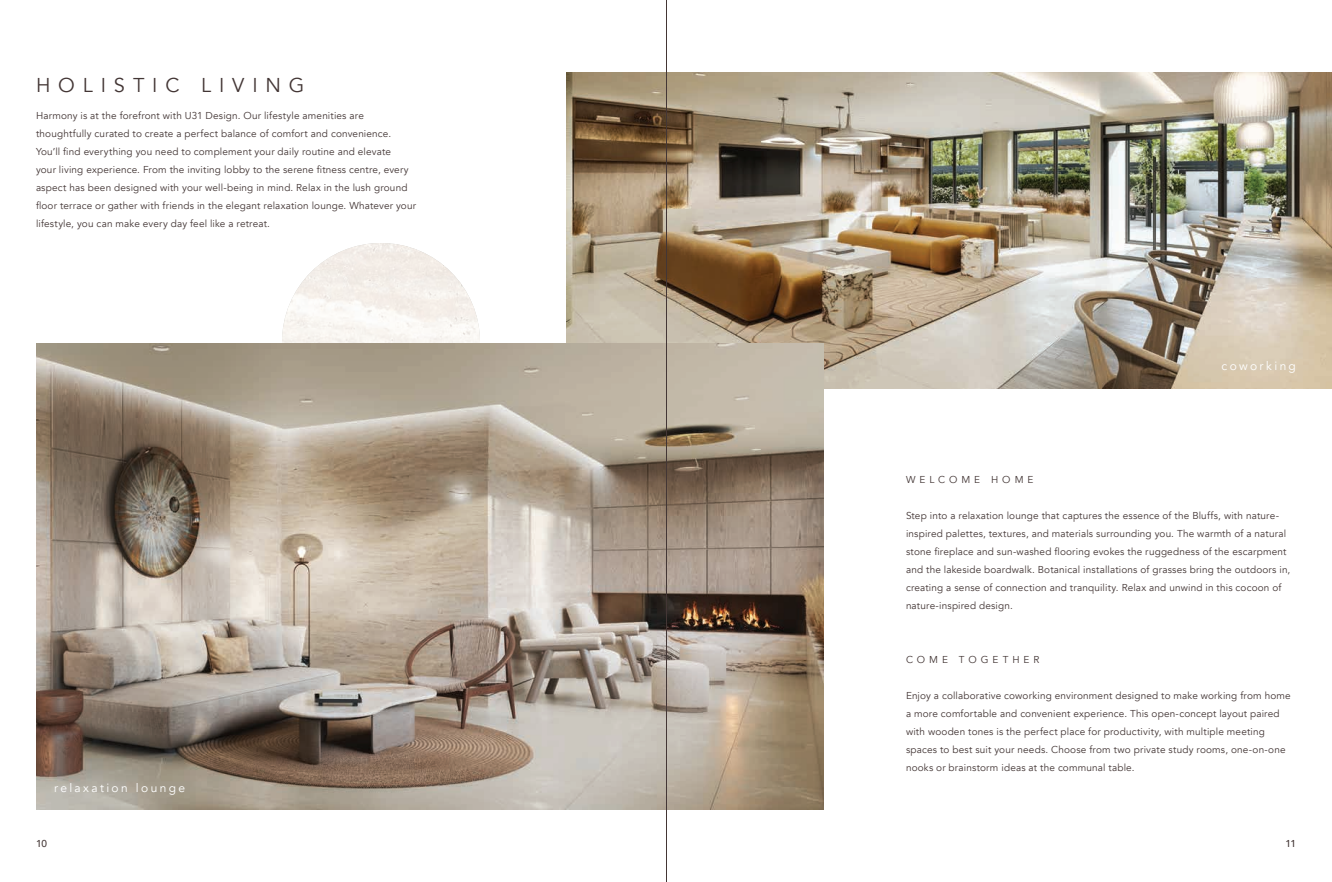
<style>
.page{position:relative;width:1332px;height:882px;background:#fff}
.page>*{position:absolute;margin:0;border:0;box-sizing:border-box;transform-origin:0 0}
.t1{font:20px "Avenir";letter-spacing:.395em;color:#433635}
.t2{font:12px "Avenir";letter-spacing:.195em;color:#fff}
.t3{font:10px/18px "Avenir";letter-spacing:.015em;color:#433635}
.t4{font:10px "Avenir";letter-spacing:.4em;color:#433635}
.t5{font:500 10px "Avenir";color:#433635}
</style>
<div class="page">
<img style="left:282px;top:243px;width:198px;height:198px;border-radius:99px">
<img style="left:566px;top:72px;width:766px;height:316px">
<img style="left:36px;top:344px;width:788px;height:466px">
<hr style="left:666px;top:0;width:1px;height:882px;background:#433635">
<p class="t1" style="left:36px;top:73px;width:270px">HOLISTIC LIVING</p>
<p class="t3" style="left:36px;top:107px;width:382px">Harmony is at the forefront with U31 Design. Our lifestyle amenities are thoughtfully curated to create a perfect balance of comfort and convenience.<br>You’ll find everything you need to complement your daily routine and elevate<br>your living experience. From the inviting lobby to the serene fitness centre, every aspect has been designed with your well-being in mind. Relax in the lush ground floor terrace or gather with friends in the elegant relaxation lounge. Whatever your lifestyle, you can make every day feel like a retreat.</p>
<p class="t2" style="left:54px;top:781px;width:133px">relaxation lounge</p>
<p class="t2" style="left:1222px;top:359px;width:76px">coworking</p>
<p class="t4" style="left:906px;top:473px;width:129px">WELCOME HOME</p>
<p class="t3" style="left:906px;top:507px;width:386px">Step into a relaxation lounge that captures the essence of the Bluffs, with nature&shy;inspired palettes, textures, and materials surrounding you. The warmth of a natural stone fireplace and sun-washed flooring evokes the ruggedness of the escarpment and the lakeside boardwalk. Botanical installations of grasses bring the outdoors in, creating a sense of connection and tranquility. Relax and unwind in this cocoon of nature-inspired design.</p>
<p class="t4" style="left:906px;top:653px;width:135px">COME TOGETHER</p>
<p class="t3" style="left:906px;top:687px;width:386px">Enjoy a collaborative coworking environment designed to make working from home a more comfortable and convenient experience. This open-concept layout paired with wooden tones is the perfect place for productivity, with multiple meeting spaces to best suit your needs. Choose from two private study rooms, one-on-one nooks or brainstorm ideas at the communal table.</p>
<p class="t5" style="left:36px;top:835px;width:12px">10</p>
<p class="t5" style="left:1286px;top:835px;width:12px">11</p>
</div>
